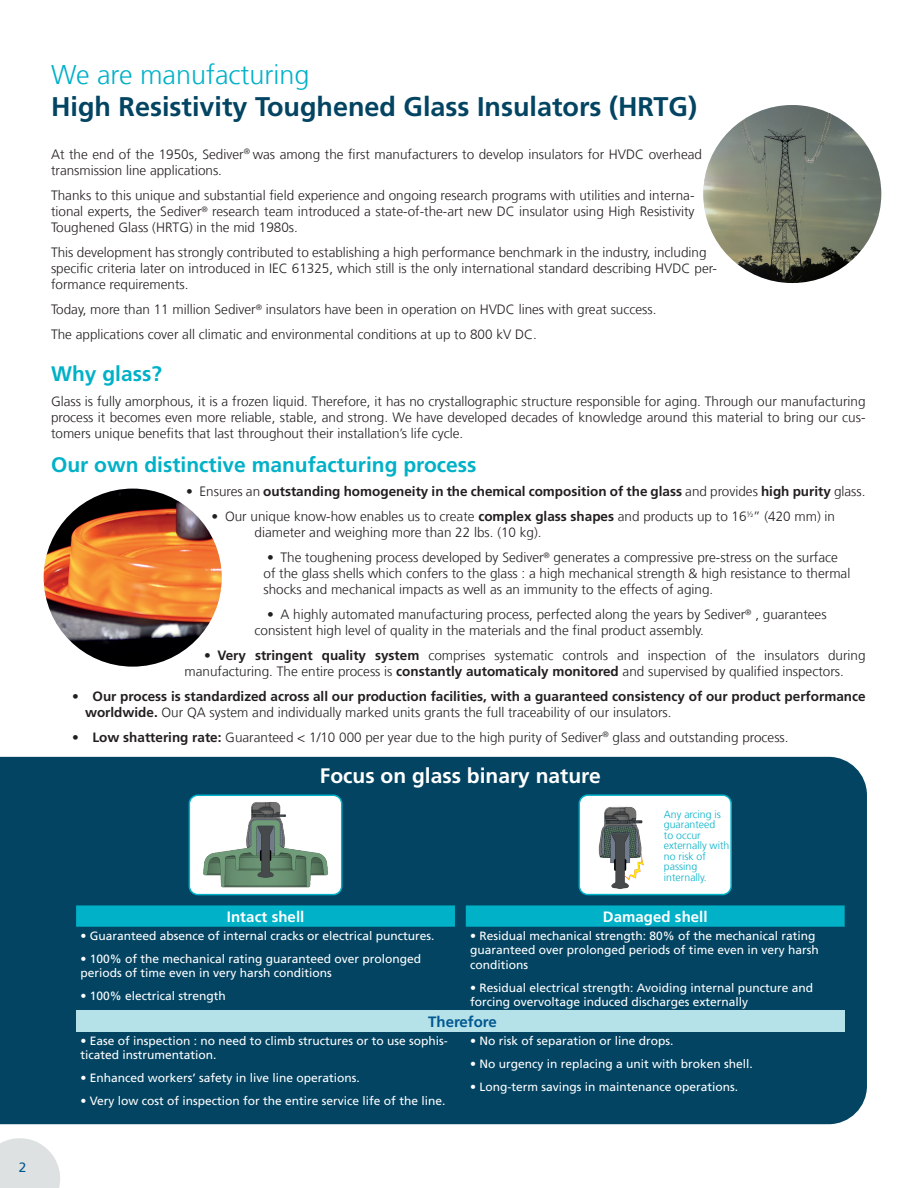
<style>
.page{position:relative;width:918px;height:1188px;background:#fff}
.page>*{position:absolute;margin:0;border:0;box-sizing:border-box;transform-origin:0 0}
.t1{font:700 27px "Frutiger LT Com";color:#024462}
.t2{font:300 27px "Frutiger LT Com";color:#00b1c8}
.t3{font:700 21px "Frutiger LT Com";color:#00b1c8}
.t4{font:700 21px "Frutiger LT Com";color:#fff}
.t5{font:700 15px "Frutiger LT Com";letter-spacing:.005em;color:#fff}
.t6{font:700 15px "Frutiger LT Com";color:#015890}
.t7{font:300 13.5px/16.2px "Frutiger LT Com";color:#231f20}
.t8{font:700 13.5px/16.2px "Frutiger LT Com";color:#231f20}
.t9{font:13.5px "Frutiger LT Com";color:#015890}
.t10{font:12px/14.4px "Frutiger LT Com";color:#fff}
.t11{font:300 10.5px/10.5px "Frutiger LT Com";color:#00b1c8}
.s1{font-weight:300}
.s2{font-weight:700}
</style>
<div class="page">
<svg style="left:0;top:1138px;width:60px;height:50px;background:#e1e4e4"></svg>
<img style="left:703px;top:105px;width:178px;height:178px;border-radius:89px">
<div style="left:0;top:757px;width:867px;height:367px;background:#024462"></div>
<svg style="left:76px;top:905px;width:769px;height:22px;background:#00abc3"></svg>
<div style="left:76px;top:1010px;width:769px;height:22px;background:#b5e1e9"></div>
<div style="left:189px;top:795px;width:153px;height:100px;background:#fff;border-radius:9px"></div>
<img style="left:203px;top:802px;width:125px;height:85px">
<div style="left:189px;top:795px;width:153px;height:100px;border:2px solid #00b1c8;border-radius:9px"></div>
<div style="left:579px;top:795px;width:152px;height:100px;background:#fff;border-radius:9px"></div>
<img style="left:598px;top:806px;width:45px;height:83px">
<div style="left:579px;top:794px;width:153px;height:101px;border:2px solid #00b1c8;border-radius:9px"></div>
<img style="left:44px;top:489px;width:178px;height:178px;border-radius:89px">
<p class="t9" style="left:19px;top:1159px;width:9px">2</p>
<h1 class="t2" style="left:51px;top:59px;width:260px">We are manufacturing</h1>
<h1 class="t1" style="left:51px;top:91px;width:648px">High Resistivity Toughened Glass Insulators (HRTG)</h1>
<p class="t7" style="left:51px;top:146px;width:653px">At the end of the 1950s, Sediver<sup>®</sup> was among the first manufacturers to develop insulators for HVDC overhead transmission line applications.</p>
<p class="t7" style="left:51px;top:187px;width:645px;text-align:justify">Thanks to this unique and substantial field experience and ongoing research programs with utilities and interna&shy;tional experts, the Sediver<sup>®</sup> research team introduced a state-of-the-art new DC insulator using High Resistivity Toughened Glass (HRTG) in the mid 1980s.</p>
<p class="t7" style="left:51px;top:244px;width:667px">This development has strongly contributed to establishing a high performance benchmark in the industry, including specific criteria later on introduced in IEC 61325, which still is the only international standard describing HVDC per&shy;formance requirements.</p>
<p class="t7" style="left:51px;top:297px;width:607px;line-height:24.8px">Today, more than 11 million Sediver<sup>®</sup> insulators have been in operation on HVDC lines with great success.<br>The applications cover all climatic and environmental conditions at up to 800 kV DC.</p>
<h2 class="t3" style="left:51px;top:361px;width:112px">Why glass?</h2>
<p class="t7" style="left:51px;top:393px;width:816px;text-align:justify">Glass is fully amorphous, it is a frozen liquid. Therefore, it has no crystallographic structure responsible for aging. Through our manufacturing process it becomes even more reliable, stable, and strong. We have developed decades of knowledge around this material to bring our cus&shy;tomers unique benefits that last throughout their installation’s life cycle.</p>
<h2 class="t3" style="left:51px;top:452px;width:427px">Our own distinctive manufacturing process</h2>
<p class="t8" style="left:186px;top:484px;width:681px"><span class="s1">• Ensures an</span> outstanding homogeneity in the chemical composition of the glass <span class="s1">and provides</span> high purity <span class="s1">glass.</span></p>
<p class="t7" style="left:255px;top:509px;width:582px;text-indent:-43px">• Our unique know-how enables us to create <span class="s2">complex glass shapes</span> and products up to 16<sup>1/2</sup>” (420 mm) in diameter and weighing more than 22 lbs. (10 kg).</p>
<p class="t7" style="left:264px;top:549px;width:588px">• The toughening process developed by Sediver<sup>®</sup> generates a compressive pre-stress on the surface<br>of the glass shells which confers to the glass : a high mechanical strength &amp; high resistance to thermal shocks and mechanical impacts as well as an immunity to the effects of aging.</p>
<p class="t7" style="left:255px;top:607px;width:574px;text-indent:12px">• A highly automated manufacturing process, perfected along the years by Sediver<sup>®</sup> , guarantees consistent high level of quality in the materials and the final product assembly.</p>
<p class="t7" style="left:185px;top:647px;width:683px;text-indent:19px">• <span class="s2">Very stringent quality system</span> comprises systematic controls and inspection of the insulators during manufacturing. The entire process is <span class="s2">constantly automaticaly monitored</span> and supervised by qualified inspectors.</p>
<p class="t8" style="left:85px;top:688px;width:782px;text-indent:-13px"><span class="s1">•</span> Our process is standardized across all our production facilities, with a guaranteed consistency of our product performance worldwide. <span class="s1">Our QA system and individually marked units grants the full traceability of our insulators.</span></p>
<p class="t7" style="left:72px;top:729px;width:718px">• <span class="s2">Low shattering rate:</span> Guaranteed &lt; 1/10 000 per year due to the high purity of Sediver<sup>®</sup> glass and outstanding process.</p>
<h2 class="t4" style="left:320px;top:763px;width:282px">Focus on glass binary nature</h2>
<p class="t11" style="left:664px;top:809px;width:67px">Any arcing is guaranteed<br>to occur externally with no risk of passing internally.</p>
<p class="t5" style="left:227px;top:908px;width:79px">Intact shell</p>
<p class="t5" style="left:603px;top:908px;width:106px">Damaged shell</p>
<p class="t10" style="left:80px;top:929px;width:356px">• Guaranteed absence of internal cracks or electrical punctures.</p>
<p class="t10" style="left:80px;top:952px;width:342px">• 100% of the mechanical rating guaranteed over prolonged periods of time even in very harsh conditions</p>
<p class="t10" style="left:80px;top:989px;width:147px">• 100% electrical strength</p>
<p class="t10" style="left:470px;top:929px;width:350px">• Residual mechanical strength: 80% of the mechanical rating guaranteed over prolonged periods of time even in very harsh conditions</p>
<p class="t10" style="left:470px;top:980px;width:345px">• Residual electrical strength: Avoiding internal puncture and forcing overvoltage induced discharges externally</p>
<p class="t6" style="left:428px;top:1013px;width:70px">Therefore</p>
<p class="t10" style="left:80px;top:1034px;width:369px">• Ease of inspection : no need to climb structures or to use sophis&shy;ticated instrumentation.</p>
<p class="t10" style="left:80px;top:1071px;width:281px">• Enhanced workers’ safety in live line operations.</p>
<p class="t10" style="left:80px;top:1094px;width:366px">• Very low cost of inspection for the entire service life of the line.</p>
<p class="t10" style="left:470px;top:1034px;width:205px">• No risk of separation or line drops.</p>
<p class="t10" style="left:470px;top:1056px;width:284px">• No urgency in replacing a unit with broken shell.</p>
<p class="t10" style="left:470px;top:1079px;width:270px">• Long-term savings in maintenance operations.</p>
</div>
